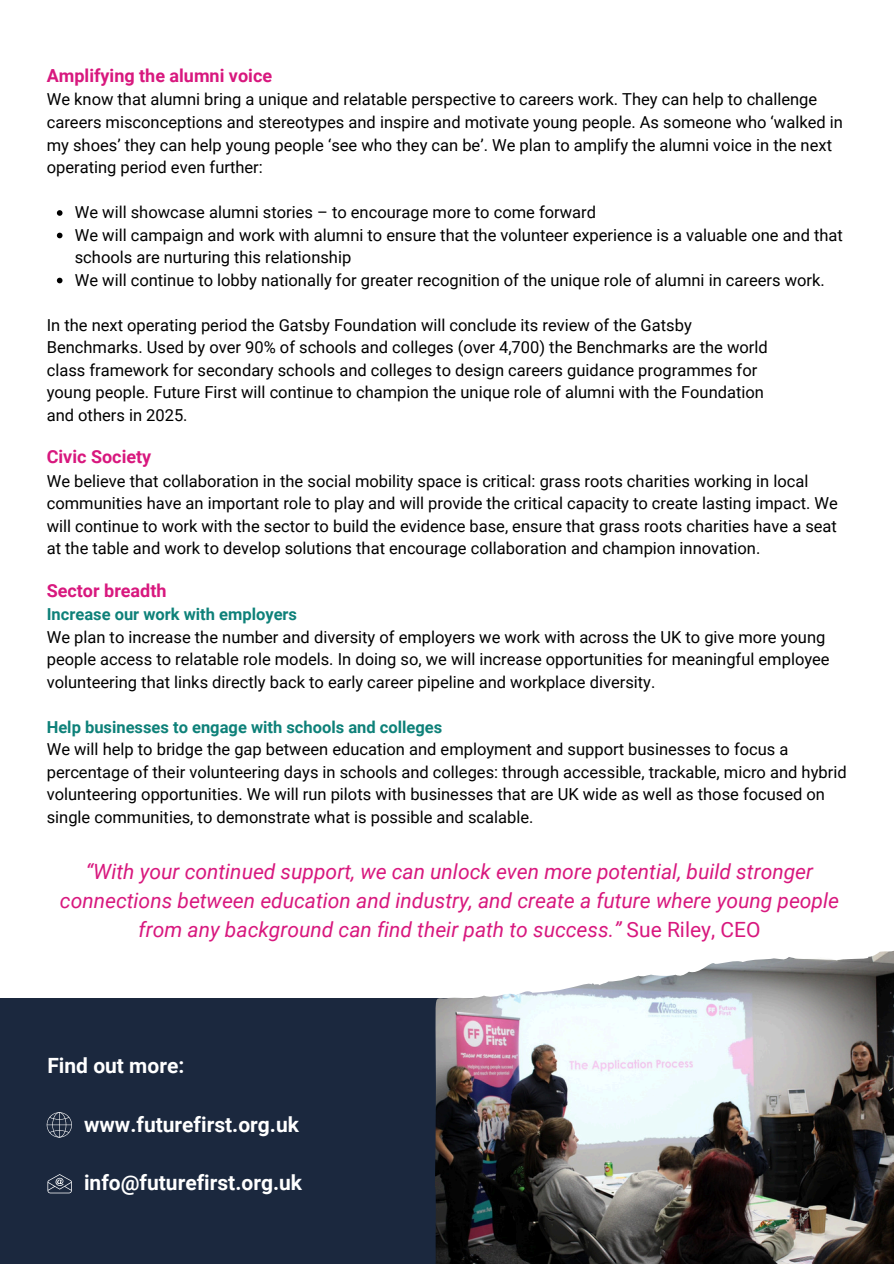
<style>
.page{position:relative;width:894px;height:1264px;background:#fff}
.page>*{position:absolute;margin:0;border:0;box-sizing:border-box;transform-origin:0 0}
.t1{font:italic 21px/29.2px "Roboto";color:#d8187e;text-align:center}
.t2{font:700 21px "Roboto";color:#fff}
.t3{font:700 18px "Roboto";color:#d8187e}
.t4{font:16.5px/22.5px "Roboto";color:#000}
.t5{font:700 16.5px "Roboto";color:#0e8179}
.s1{font-style:normal}
</style>
<div class="page">
<div style="left:0;top:998px;width:893px;height:265px;background:#1b283e"></div>
<img style="left:435px;top:951px;width:458px;height:312px">
<svg style="left:47px;top:1112px;width:24px;height:25px"></svg>
<svg style="left:47px;top:1174px;width:25px;height:19px"></svg>
<svg style="left:57px;top:210px;width:5px;height:6px"></svg>
<svg style="left:57px;top:233px;width:5px;height:5px"></svg>
<svg style="left:57px;top:278px;width:5px;height:5px"></svg>
<p class="t3" style="left:47px;top:65px;width:227px">Amplifying the alumni voice</p>
<p class="t4" style="left:47px;top:89px;width:797px">We know that alumni bring a unique and relatable perspective to careers work. They can help to challenge careers misconceptions and stereotypes and inspire and motivate young people. As someone who ‘walked in my shoes’ they can help young people ‘see who they can be’. We plan to amplify the alumni voice in the next operating period even further:</p>
<p class="t4" style="left:75px;top:201px;width:522px">We will showcase alumni stories – to encourage more to come forward</p>
<p class="t4" style="left:75px;top:224px;width:769px">We will campaign and work with alumni to ensure that the volunteer experience is a valuable one and that schools are nurturing this relationship</p>
<p class="t4" style="left:75px;top:269px;width:751px">We will continue to lobby nationally for greater recognition of the unique role of alumni in careers work.</p>
<p class="t4" style="left:47px;top:314px;width:646px">In the next operating period the Gatsby Foundation will conclude its review of the Gatsby</p>
<p class="t4" style="left:47px;top:336px;width:722px">Benchmarks. Used by over 90% of schools and colleges (over 4,700) the Benchmarks are the world</p>
<p class="t4" style="left:47px;top:359px;width:711px">class framework for secondary schools and colleges to design careers guidance programmes for</p>
<h2 class="t4" style="left:47px;top:381px;width:718px">young people. Future First will continue to champion the unique role of alumni with the Foundation</h2>
<p class="t4" style="left:47px;top:404px;width:142px">and others in 2025.</p>
<h1 class="t3" style="left:47px;top:446px;width:106px">Civic Society</h1>
<h1 class="t4" style="left:47px;top:470px;width:792px">We believe that collaboration in the social mobility space is critical: grass roots charities working in local communities have an important role to play and will provide the critical capacity to create lasting impact. We will continue to work with the sector to build the evidence base, ensure that grass roots charities have a seat at the table and work to develop solutions that encourage collaboration and champion innovation.</h1>
<p class="t3" style="left:47px;top:580px;width:121px">Sector breadth</p>
<p class="t5" style="left:47px;top:605px;width:252px">Increase our work with employers</p>
<p class="t4" style="left:47px;top:626px;width:784px">We plan to increase the number and diversity of employers we work with across the UK to give more young people access to relatable role models. In doing so, we will increase opportunities for meaningful employee volunteering that links directly back to early career pipeline and workplace diversity.</p>
<p class="t5" style="left:47px;top:717px;width:397px">Help businesses to engage with schools and colleges</p>
<p class="t4" style="left:47px;top:738px;width:801px">We will help to bridge the gap between education and employment and support businesses to focus a percentage of their volunteering days in schools and colleges: through accessible, trackable, micro and hybrid volunteering opportunities. We will run pilots with businesses that are UK wide as well as those focused on single communities, to demonstrate what is possible and scalable.</p>
<h1 class="t1" style="left:60px;top:856px;width:780px">“With your continued support, we can unlock even more potential, build stronger connections between education and industry, and create a future where young people from any background can find their path to success.” <span class="s1">Sue Riley, CEO</span></h1>
<p class="t2" style="left:47px;top:1053px;width:138px">Find out more:</p>
<p class="t2" style="left:84px;top:1112px;width:216px">www.futurefirst.org.uk</p>
<p class="t2" style="left:84px;top:1170px;width:219px">info@futurefirst.org.uk</p>
</div>
